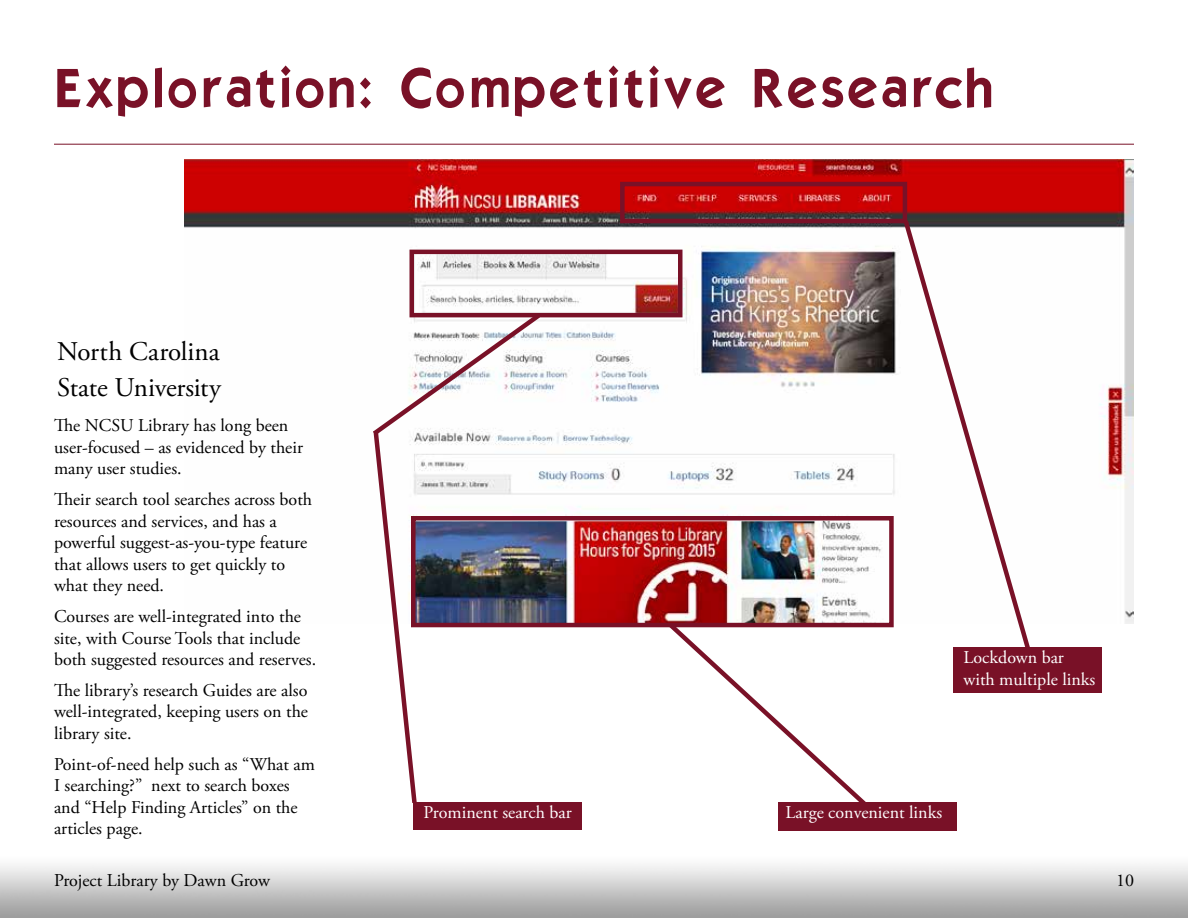
<style>
.page{position:relative;width:1188px;height:918px;background:#fff}
.page>*{position:absolute;margin:0;border:0;box-sizing:border-box;transform-origin:0 0}
.t1{font:54px "ELEGANCE";letter-spacing:.1em;color:#791127}
.t2{font:27px/36px "Adobe Garamond Pro";letter-spacing:-.01em;color:#000}
.t3{font:18px/21.6px "Adobe Garamond Pro";color:#000}
.t4{font:18px/21.6px "Adobe Garamond Pro";color:#fff}
</style>
<div class="page">
<hr style="left:54px;top:144px;width:1080px;height:1px;background:#791127">
<img style="left:184px;top:160px;width:950px;height:463px">
<div style="left:410px;top:250px;width:272px;height:67px;border:4px solid #791127"></div>
<div style="left:620px;top:182px;width:287px;height:41px;border:4px solid #791127"></div>
<div style="left:413px;top:802px;width:168px;height:27px;background:#791127"></div>
<div style="left:953px;top:647px;width:148px;height:45px;background:#791127"></div>
<div style="left:778px;top:802px;width:178px;height:29px;background:#791127"></div>
<div style="left:411px;top:516px;width:483px;height:111px;border:4px solid #791127"></div>
<svg style="left:900px;top:216px;width:134px;height:431px"></svg>
<svg style="left:664px;top:618px;width:208px;height:184px"></svg>
<svg style="left:368px;top:309px;width:177px;height:494px"></svg>
<h1 class="t1" style="left:57px;top:54px;width:936px">Exploration: Competitive Research</h1>
<h2 class="t2" style="left:57px;top:334px;width:166px">North Carolina<br>State University</h2>
<p class="t3" style="left:54px;top:415px;width:251px">The NCSU Library has long been user-focused – as evidenced by their many user studies.</p>
<p class="t3" style="left:54px;top:489px;width:260px">Their search tool searches across both resources and services, and has a powerful suggest-as-you-type feature that allows users to get quickly to what they need.</p>
<p class="t3" style="left:54px;top:606px;width:264px">Courses are well-integrated into the site, with Course Tools that include both suggested resources and reserves.</p>
<p class="t3" style="left:54px;top:680px;width:256px;text-align:justify">The library’s research Guides are also well-integrated, keeping users on the library site.</p>
<p class="t3" style="left:54px;top:754px;width:263px">Point-of-need help such as “What am<br>I searching?” next to search boxes and “Help Finding Articles” on the articles page.</p>
<p class="t4" style="left:424px;top:802px;width:150px">Prominent search bar</p>
<p class="t4" style="left:964px;top:647px;width:133px">Lockdown bar with multiple links</p>
<p class="t4" style="left:785px;top:802px;width:158px">Large convenient links</p>
<p class="t3" style="left:54px;top:870px;width:217px">Project Library by Dawn Grow</p>
<p class="t3" style="left:1116px;top:870px;width:19px">10</p>
</div>
